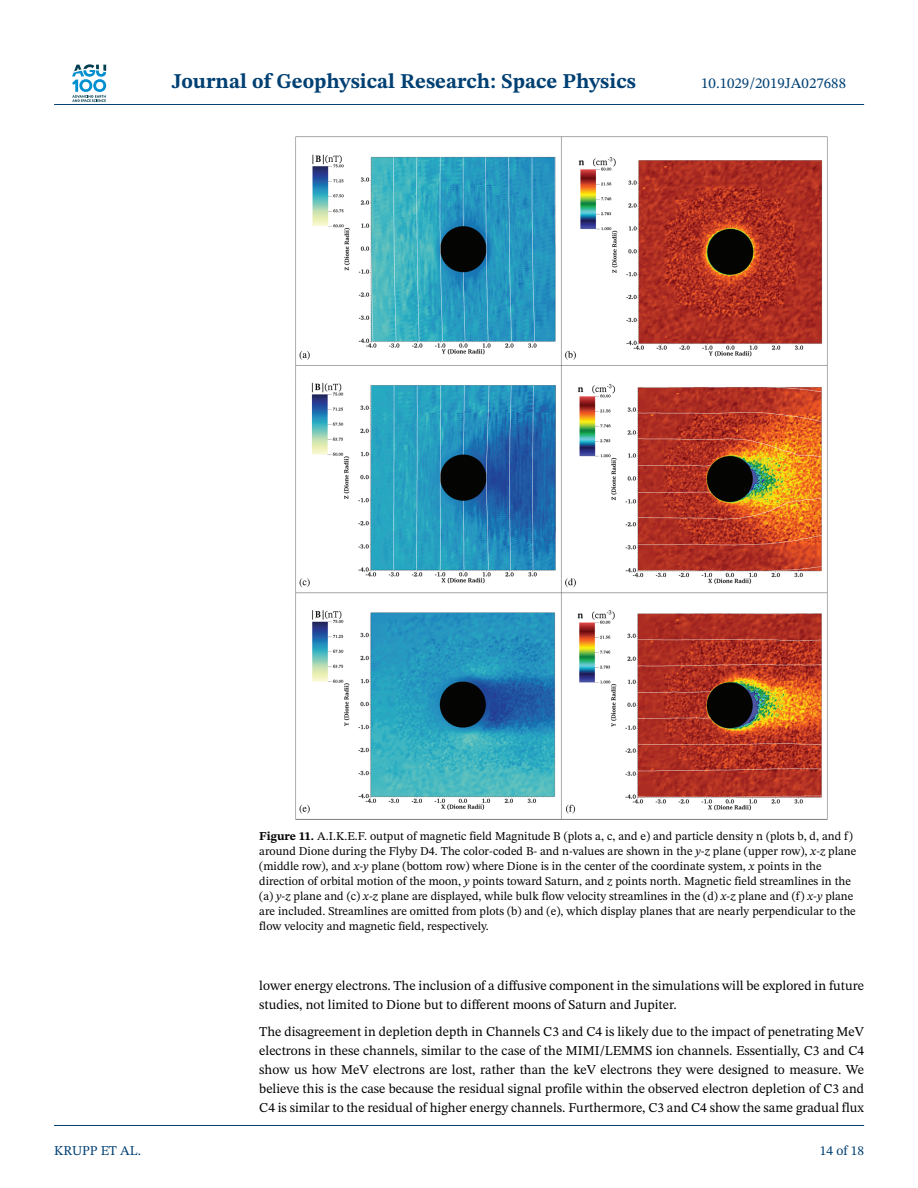
<style>
.page{position:relative;width:918px;height:1188px;background:#fff}
.page>*{position:absolute;margin:0;border:0;box-sizing:border-box;transform-origin:0 0}
.t1{font:700 21px "STIX Two Text";color:#004073}
.t2{font:15px "STIX Two Text";color:#004073}
.t3{font:13.5px/19.2px "STIX Two Text";color:#000}
.t4{font:13.5px "STIX Two Text";color:#004073}
.t5{font:12px/15px "STIX Two Text";color:#000}
.s1{font-weight:700}
.s2{font-style:italic}
</style>
<div class="page">
<svg style="left:72px;top:64px;width:34px;height:38px"></svg>
<hr style="left:54px;top:104px;width:810px;height:1px;background:#004073">
<img style="left:295px;top:136px;width:532px;height:683px">
<hr style="left:54px;top:1125px;width:810px;height:1px;background:#004073">
<h1 class="t1" style="left:172px;top:73px;width:466px">Journal of Geophysical Research: Space Physics</h1>
<p class="t2" style="left:701px;top:77px;width:147px">10.1029/2019JA027688</p>
<p class="t5" style="left:259px;top:830px;width:599px"><span class="s1">Figure 11.</span> A.I.K.E.F. output of magnetic field Magnitude B (plots a, c, and e) and particle density n (plots b, d, and f) around Dione during the Flyby D4. The color-coded B- and n-values are shown in the <span class="s2">y</span>-<span class="s2">z</span> plane (upper row), <span class="s2">x</span>-<span class="s2">z</span> plane (middle row), and <span class="s2">x</span>-<span class="s2">y</span> plane (bottom row) where Dione is in the center of the coordinate system, <span class="s2">x</span> points in the direction of orbital motion of the moon, <span class="s2">y</span> points toward Saturn, and <span class="s2">z</span> points north. Magnetic field streamlines in the (a) <span class="s2">y</span>-<span class="s2">z</span> plane and (c) <span class="s2">x</span>-<span class="s2">z</span> plane are displayed, while bulk flow velocity streamlines in the (d) <span class="s2">x</span>-<span class="s2">z</span> plane and (f) <span class="s2">x</span>-<span class="s2">y</span> plane are included. Streamlines are omitted from plots (b) and (e), which display planes that are nearly perpendicular to the flow velocity and magnetic field, respectively.</p>
<p class="t3" style="left:259px;top:977px;width:606px">lower energy electrons. The inclusion of a diffusive component in the simulations will be explored in future studies, not limited to Dione but to different moons of Saturn and Jupiter.</p>
<p class="t3" style="left:259px;top:1023px;width:606px;text-align:justify">The disagreement in depletion depth in Channels C3 and C4 is likely due to the impact of penetrating MeV electrons in these channels, similar to the case of the MIMI/LEMMS ion channels. Essentially, C3 and C4 show us how MeV electrons are lost, rather than the keV electrons they were designed to measure. We believe this is the case because the residual signal profile within the observed electron depletion of C3 and C4 is similar to the residual of higher energy channels. Furthermore, C3 and C4 show the same gradual flux</p>
<p class="t4" style="left:54px;top:1145px;width:89px">KRUPP ET AL.</p>
<p class="t4" style="left:820px;top:1145px;width:46px">14 of 18</p>
</div>
